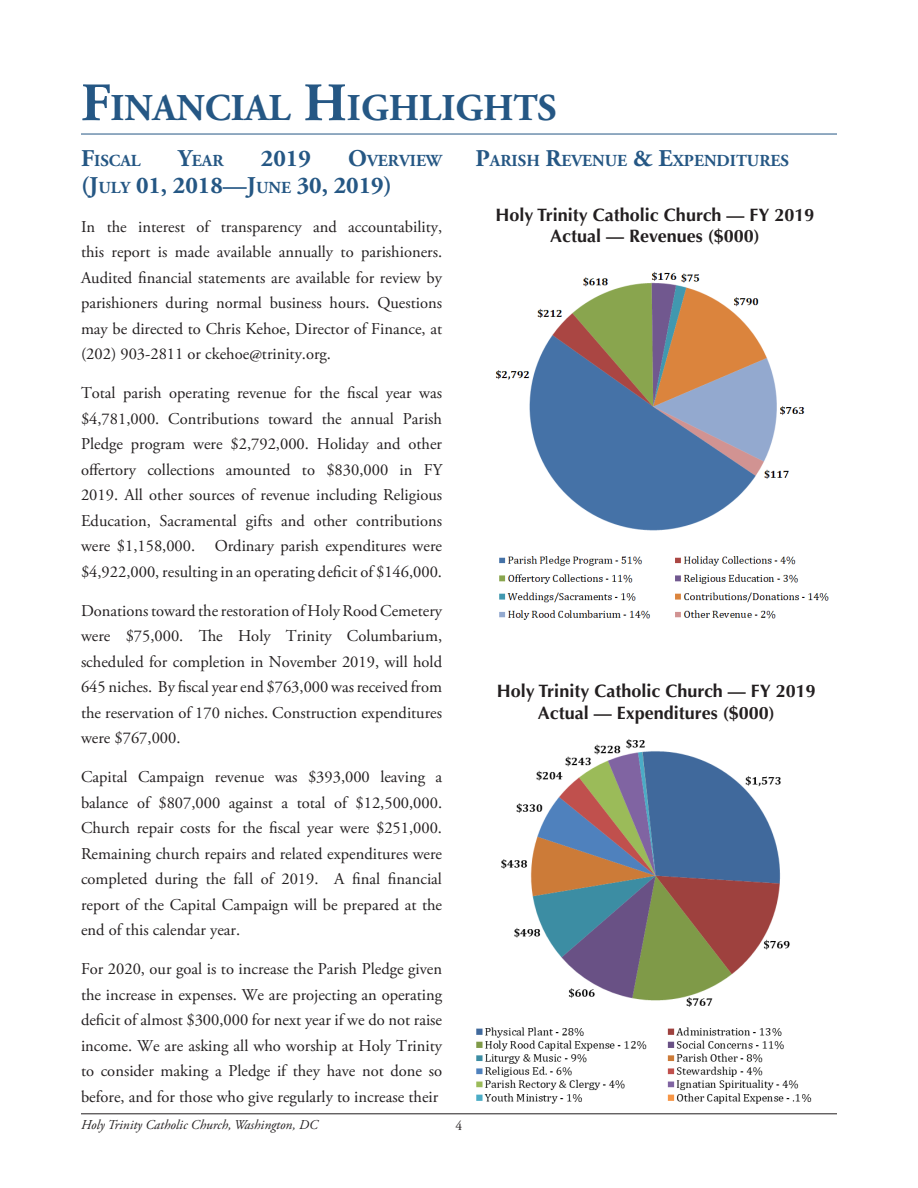
<style>
.page{position:relative;width:918px;height:1188px;background:#fff}
.page>*{position:absolute;margin:0;border:0;box-sizing:border-box;transform-origin:0 0}
.t1{font:700 37.8px "Adobe Garamond Pro";color:#255784}
.t2{font:700 24px "Adobe Garamond Pro";color:#255784}
.t3{font:700 18px "Optima";color:#231f20}
.t4{font:700 16.8px "Adobe Garamond Pro";color:#255784}
.t5{font:16.5px/25.5px "Adobe Garamond Pro";color:#231f20;text-align:justify}
.t6{font:italic 13.5px "Adobe Garamond Pro";color:#231f20}
.t7{font:13.5px "Adobe Garamond Pro";color:#231f20}
.s1{font-size:54px}
.s2{font-size:24px}
.s3{font-size:16.8px}
</style>
<div class="page">
<hr style="left:81px;top:1113px;width:756px;height:1px;background:#231f20">
<hr style="left:81px;top:134px;width:756px;height:1px;background:#255784">
<img style="left:495px;top:271px;width:334px;height:349px">
<img style="left:476px;top:739px;width:336px;height:365px">
<p class="t1" style="left:81px;top:86px;width:477px"><span class="s1">F</span>INANCIAL <span class="s1">H</span>IGHLIGHTS</p>
<p class="t4" style="left:476px;top:151px;width:315px"><span class="s2">P</span>ARISH <span class="s2">R</span>EVENUE <span class="s2">&amp; E</span>XPENDITURES</p>
<p class="t4" style="left:81px;top:151px;width:61px"><span class="s2">F</span>ISCAL</p>
<p class="t4" style="left:178px;top:151px;width:47px"><span class="s2">Y</span>EAR</p>
<p class="t2" style="left:261px;top:144px;width:51px">2019</p>
<p class="t4" style="left:348px;top:151px;width:95px"><span class="s2">O</span>VERVIEW</p>
<p class="t2" style="left:81px;top:171px;width:312px">(J<span class="s3">ULY</span> 01, 2018—J<span class="s3">UNE</span> 30, 2019)</p>
<p class="t5" style="left:81px;top:215px;width:363px">In the interest of transparency and accountability, this report is made available annually to parishioners.<br>Audited financial statements are available for review by parishioners during normal business hours. Questions may be directed to Chris Kehoe, Director of Finance, at (202) 903-2811 or ckehoe@trinity.org.</p>
<p class="t5" style="left:81px;top:381px;width:363px">Total parish operating revenue for the fiscal year was $4,781,000. Contributions toward the annual Parish Pledge program were $2,792,000. Holiday and other offertory collections amounted to $830,000 in FY 2019. All other sources of revenue including Religious Education, Sacramental gifts and other contributions were $1,158,000. Ordinary parish expenditures were $4,922,000, resulting in an operating deficit of $146,000.</p>
<p class="t5" style="left:81px;top:599px;width:363px">Donations toward the restoration of Holy Rood Cemetery were $75,000. The Holy Trinity Columbarium, scheduled for completion in November 2019, will hold 645 niches. By fiscal year end $763,000 was received from the reservation of 170 niches. Construction expenditures were $767,000.</p>
<p class="t5" style="left:81px;top:765px;width:363px">Capital Campaign revenue was $393,000 leaving a balance of $807,000 against a total of $12,500,000.<br>Church repair costs for the fiscal year were $251,000.<br>Remaining church repairs and related expenditures were completed during the fall of 2019. A final financial report of the Capital Campaign will be prepared at the end of this calendar year.</p>
<p class="t5" style="left:81px;top:957px;width:363px">For 2020, our goal is to increase the Parish Pledge given the increase in expenses. We are projecting an operating deficit of almost $300,000 for next year if we do not raise income. We are asking all who worship at Holy Trinity to consider making a Pledge if they have not done so before, and for those who give regularly to increase their</p>
<p class="t3" style="left:496px;top:204px;width:320px">Holy Trinity Catholic Church — FY 2019</p>
<p class="t3" style="left:550px;top:226px;width:211px">Actual — Revenues ($000)</p>
<p class="t3" style="left:497px;top:680px;width:320px">Holy Trinity Catholic Church — FY 2019</p>
<p class="t3" style="left:538px;top:702px;width:239px">Actual — Expenditures ($000)</p>
<p class="t6" style="left:81px;top:1117px;width:238px">Holy Trinity Catholic Church, Washington, DC</p>
<p class="t7" style="left:456px;top:1118px;width:8px">4</p>
</div>
